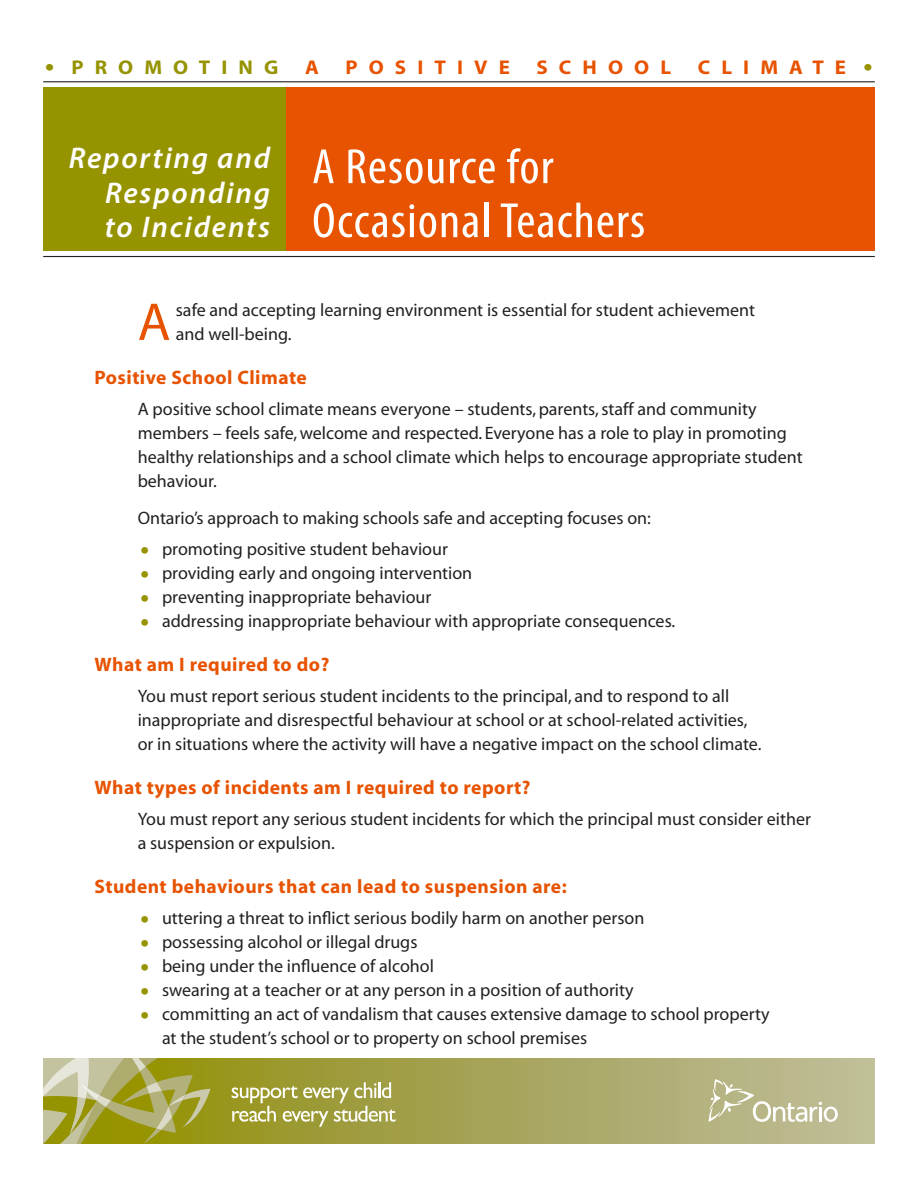
<style>
.page{position:relative;width:918px;height:1188px;background:#fff}
.page>*{position:absolute;margin:0;border:0;box-sizing:border-box;transform-origin:0 0}
.t1{font:53.55px "Myriad";color:#e75300}
.t2{font:condensed 49.8px/54px "Myriad Pro";letter-spacing:.02em;color:#fff;scale:1.05 1}
.t3{font:italic 600 30px/34.5px "Myriad Pro";letter-spacing:.06em;color:#fff;text-align:justify}
.t4{font:700 19.95px "Myriad Pro";letter-spacing:.53em;color:#e75300;scale:1.05 1}
.t5{font:700 19.95px "Myriad Pro";letter-spacing:.53em;color:#969300;scale:1.05 1}
.t6{font:700 19.5px "Myriad";letter-spacing:.025em;color:#e75300}
.t7{font:18px/24px "Myriad";color:#231f20}
.s1{font-size:25.65px}
.s2{font-size:25.65px;color:#969300}
.s3{font-family:"Myriad Pro";font-weight:700;font-size:25.5px;color:#969300}
</style>
<div class="page">
<div style="left:43px;top:87px;width:244px;height:164px;background:#969300"></div>
<div style="left:286px;top:87px;width:589px;height:164px;background:#e75300"></div>
<hr style="left:43px;top:256px;width:832px;height:1px;background:#231f20">
<hr style="left:43px;top:81px;width:832px;height:1px;background:#231f20">
<svg style="left:212px;top:1058px;width:663px;height:86px;background:#aaa862"></svg>
<svg style="left:43px;top:1058px;width:169px;height:86px;background:#acaa52"></svg>
<svg style="left:709px;top:1079px;width:129px;height:43px;background:#c4c29c"></svg>
<svg style="left:232px;top:1082px;width:164px;height:45px;background:#b1af5f"></svg>
<p class="t5" style="left:45px;top:55px;width:224px"><span class="s1">•</span> PROMOTING</p>
<p class="t4" style="left:305px;top:55px;width:15px">A</p>
<p class="t4" style="left:345px;top:55px;width:158px">POSITIVE</p>
<p class="t4" style="left:536px;top:55px;width:130px">SCHOOL</p>
<p class="t4" style="left:698px;top:55px;width:168px">CLIMATE <span class="s2">•</span></p>
<h1 class="t3" style="left:105px;top:140px;width:167px;text-indent:-36px">Reporting and Responding to Incidents</h1>
<h1 class="t2" style="left:312px;top:139px;width:319px">A Resource for<br>Occasional Teachers</h1>
<p class="t1" style="left:138px;top:295px;width:34px">A</p>
<p class="t7" style="left:176px;top:299px;width:581px">safe and accepting learning environment is essential for student achievement and well-being.</p>
<h1 class="t6" style="left:94px;top:368px;width:214px">Positive School Climate</h1>
<p class="t7" style="left:138px;top:398px;width:666px">A positive school climate means everyone – students, parents, staff and community members – feels safe, welcome and respected. Everyone has a role to play in promoting healthy relationships and a school climate which helps to encourage appropriate student behaviour.</p>
<p class="t7" style="left:138px;top:507px;width:515px">Ontario’s approach to making schools safe and accepting focuses on:</p>
<p class="t7" style="left:140px;top:538px;width:309px"><span class="s3">•</span> promoting positive student behaviour</p>
<p class="t7" style="left:140px;top:562px;width:333px"><span class="s3">•</span> providing early and ongoing intervention</p>
<p class="t7" style="left:140px;top:586px;width:293px"><span class="s3">•</span> preventing inappropriate behaviour</p>
<p class="t7" style="left:140px;top:610px;width:536px"><span class="s3">•</span> addressing inappropriate behaviour with appropriate consequences.</p>
<h1 class="t6" style="left:94px;top:655px;width:236px">What am I required to do?</h1>
<p class="t7" style="left:138px;top:685px;width:625px">You must report serious student incidents to the principal, and to respond to all inappropriate and disrespectful behaviour at school or at school-related activities, or in situations where the activity will have a negative impact on the school climate.</p>
<h1 class="t6" style="left:94px;top:778px;width:438px">What types of incidents am I required to report?</h1>
<p class="t7" style="left:138px;top:808px;width:675px">You must report any serious student incidents for which the principal must consider either a suspension or expulsion.</p>
<h1 class="t6" style="left:94px;top:877px;width:474px">Student behaviours that can lead to suspension are:</h1>
<p class="t7" style="left:140px;top:907px;width:506px"><span class="s3">•</span> uttering a threat to inflict serious bodily harm on another person</p>
<p class="t7" style="left:140px;top:931px;width:279px"><span class="s3">•</span> possessing alcohol or illegal drugs</p>
<p class="t7" style="left:140px;top:955px;width:295px"><span class="s3">•</span> being under the influence of alcohol</p>
<p class="t7" style="left:140px;top:979px;width:495px"><span class="s3">•</span> swearing at a teacher or at any person in a position of authority</p>
<p class="t7" style="left:162px;top:1003px;width:609px;text-indent:-22px"><span class="s3">•</span> committing an act of vandalism that causes extensive damage to school property at the student’s school or to property on school premises</p>
</div>
